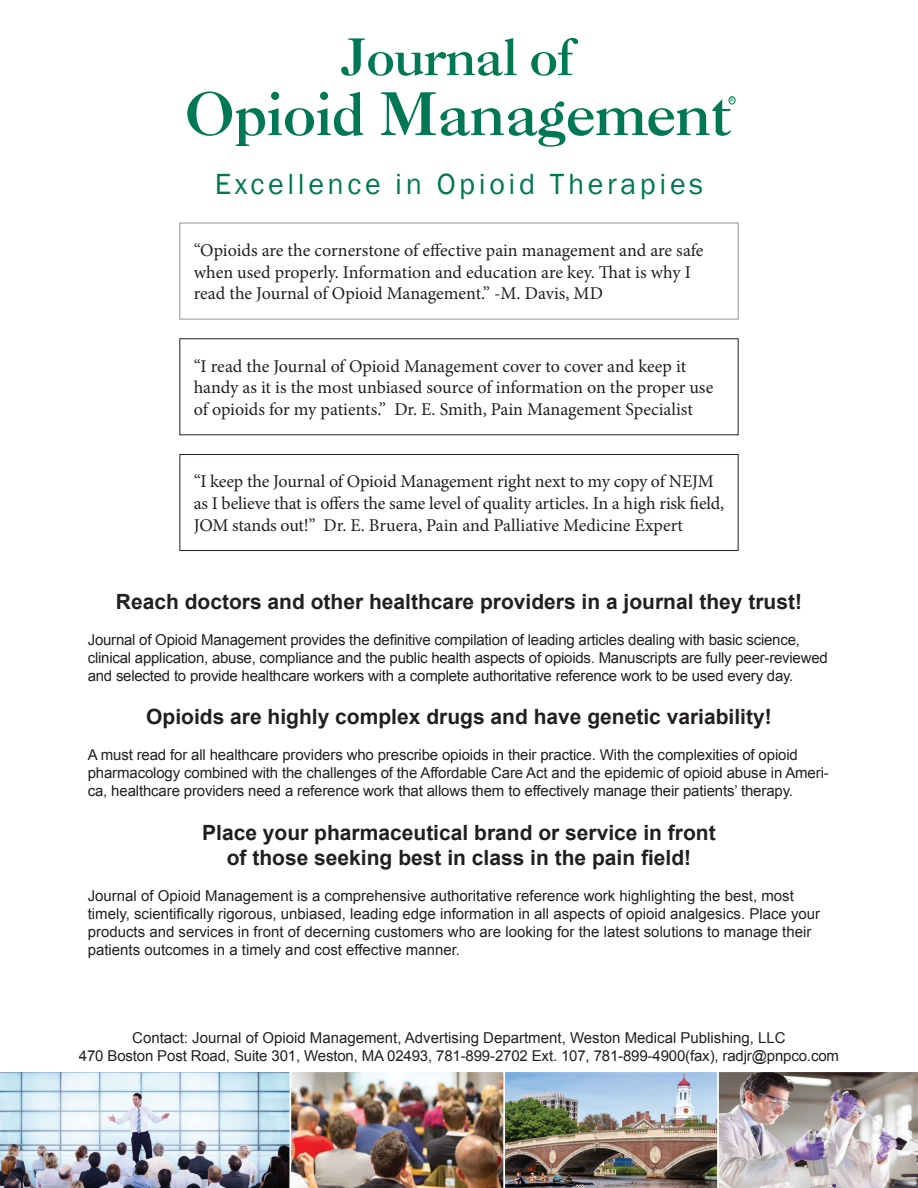
<style>
.page{position:relative;width:918px;height:1188px;background:#fff}
.page>*{position:absolute;margin:0;border:0;box-sizing:border-box;transform-origin:0 0}
.t1{font:30px "Franklin Gothic";letter-spacing:.12em;color:#007854}
.t2{font:700 21px/25.2px "Arial";color:#231f20;text-align:center}
.t3{font:18px/21.6px "Minion Pro";letter-spacing:-.005em;color:#231f20}
.t4{font:15px/18px "Arial";letter-spacing:-.01em;color:#231f20}
.t5{font:6.45px "Myriad Pro";color:#007854}
</style>
<div class="page">
<svg style="left:341px;top:38px;width:176px;height:38px"></svg>
<svg style="left:531px;top:38px;width:47px;height:38px"></svg>
<svg style="left:187px;top:91px;width:176px;height:55px"></svg>
<svg style="left:381px;top:92px;width:350px;height:55px"></svg>
<div style="left:729px;top:96px;width:6px;height:8px;border:1px solid #007854;border-radius:50%"></div>
<div style="left:179px;top:223px;width:560px;height:96px;border:1px solid #939598"></div>
<div style="left:179px;top:338px;width:560px;height:97px;border:1px solid #231f20"></div>
<div style="left:179px;top:454px;width:560px;height:97px;border:1px solid #231f20"></div>
<img style="left:0;top:1072px;width:918px;height:116px">
<p class="t5" style="left:730px;top:96px;width:5px">R</p>
<p class="t1" style="left:215px;top:165px;width:490px">Excellence in Opioid Therapies</p>
<p class="t3" style="left:194px;top:240px;width:511px">“Opioids are the cornerstone of effective pain management and are safe when used properly. Information and education are key. That is why I read the Journal of Opioid Management.” -M. Davis, MD</p>
<p class="t3" style="left:194px;top:355px;width:521px">“I read the Journal of Opioid Management cover to cover and keep it handy as it is the most unbiased source of information on the proper use of opioids for my patients.” Dr. E. Smith, Pain Management Specialist</p>
<p class="t3" style="left:194px;top:471px;width:532px">“I keep the Journal of Opioid Management right next to my copy of NEJM as I believe that is offers the same level of quality articles. In a high risk field,<br>JOM stands out!” Dr. E. Bruera, Pain and Palliative Medicine Expert</p>
<p class="t2" style="left:116px;top:590px;width:688px">Reach doctors and other healthcare providers in a journal they trust!</p>
<p class="t4" style="left:88px;top:631px;width:742px">Journal of Opioid Management provides the definitive compilation of leading articles dealing with basic science, clinical application, abuse, compliance and the public health aspects of opioids. Manuscripts are fully peer-reviewed and selected to provide healthcare workers with a complete authoritative reference work to be used every day.</p>
<p class="t2" style="left:146px;top:705px;width:627px">Opioids are highly complex drugs and have genetic variability!</p>
<p class="t4" style="left:88px;top:746px;width:743px">A must read for all healthcare providers who prescribe opioids in their practice. With the complexities of opioid pharmacology combined with the challenges of the Affordable Care Act and the epidemic of opioid abuse in Ameri&shy;ca, healthcare providers need a reference work that allows them to effectively manage their patients’ therapy.</p>
<p class="t2" style="left:202px;top:820px;width:515px">Place your pharmaceutical brand or service in front of those seeking best in class in the pain field!</p>
<p class="t4" style="left:88px;top:887px;width:734px">Journal of Opioid Management is a comprehensive authoritative reference work highlighting the best, most timely, scientifically rigorous, unbiased, leading edge information in all aspects of opioid analgesics. Place your products and services in front of decerning customers who are looking for the latest solutions to manage their patients outcomes in a timely and cost effective manner.</p>
<p class="t4" style="left:132px;top:1029px;width:655px">Contact: Journal of Opioid Management, Advertising Department, Weston Medical Publishing, LLC</p>
<p class="t4" style="left:79px;top:1047px;width:762px">470 Boston Post Road, Suite 301, Weston, MA 02493, 781-899-2702 Ext. 107, 781-899-4900(fax), radjr@pnpco.com</p>
</div>
